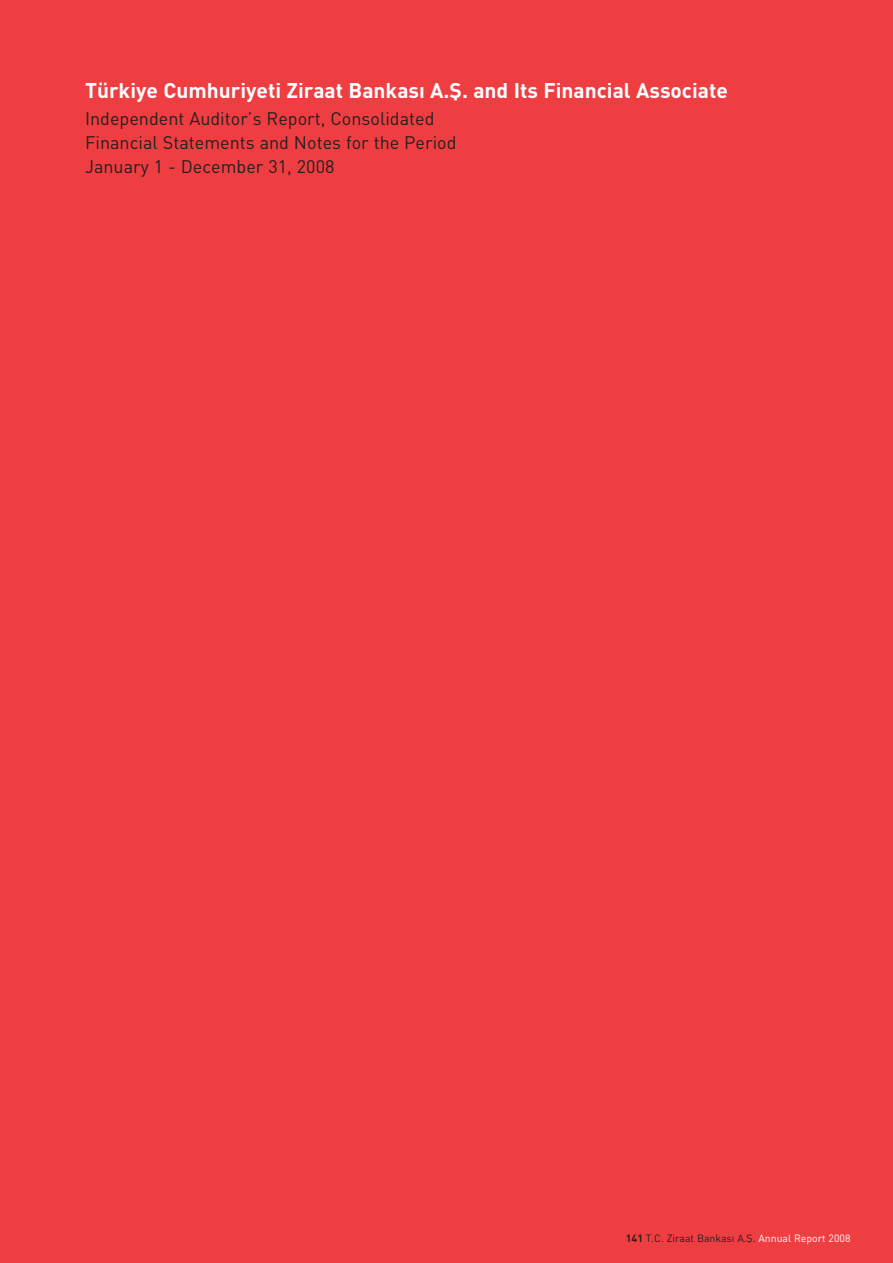
<style>
.page{position:relative;width:893px;height:1263px;background:#ef3e42}
.page>*{position:absolute;margin:0;border:0;box-sizing:border-box;transform-origin:0 0}
.t1{font:700 21px "DI Nbek";color:#fff}
.t2{font:18px/24px "DIN Bek";color:#231f20}
.t3{font:10.5px "DIN Bek";color:#231f20}
.s1{font-family:"DI Nbek";font-weight:700}
.s2{color:#fff}
</style>
<div class="page">
<p class="t1" style="left:85px;top:83px;width:644px">Türkiye Cumhuriyeti Ziraat Bankas› A.fi. and Its Financial Associate</p>
<p class="t2" style="left:85px;top:109px;width:373px">Independent Auditor’s Report, Consolidated<br>Financial Statements and Notes for the Period<br>January 1 - December 31, 2008</p>
<p class="t3" style="left:626px;top:1234px;width:226px"><span class="s1">141</span> T.C. Ziraat Bankas› A.fi. <span class="s2">Annual Report 2008</span></p>
</div>
